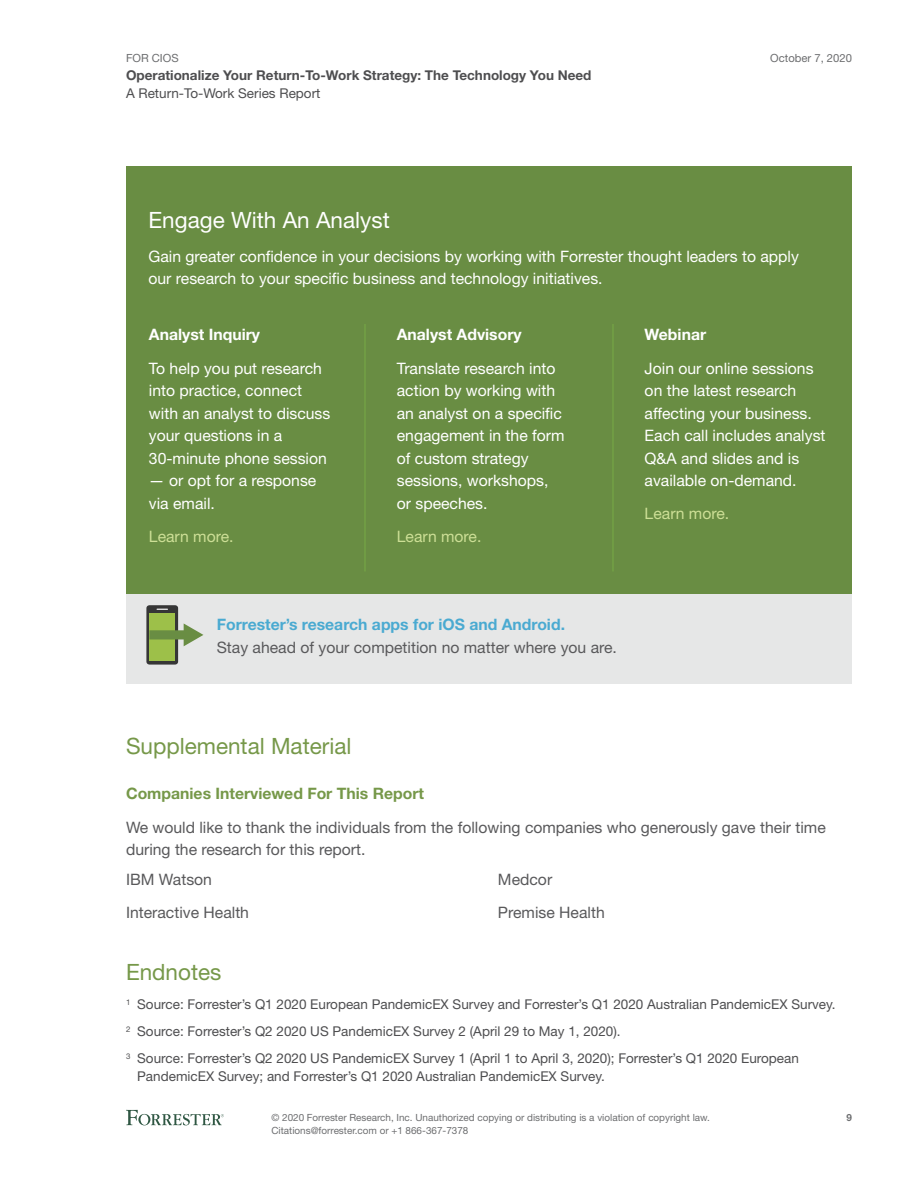
<style>
.page{position:relative;width:918px;height:1188px;background:#fff}
.page>*{position:absolute;margin:0;border:0;box-sizing:border-box;transform-origin:0 0}
.t1{font:22.5px "Helvetica Neue LT Std";color:#769849}
.t2{font:22.5px "Helvetica Neue LT Std";color:#fff}
.t3{font:15.75px/22.5px "Helvetica Neue LT Std";color:#fff}
.t4{font:15.75px/33px "Helvetica Neue LT Std";color:#59595b}
.t5{font:700 15.75px "Helvetica Neue LT Std";color:#4aaad1}
.t6{font:700 15.75px "Helvetica Neue LT Std";color:#fff}
.t7{font:700 15.75px "Helvetica Neue LT Std";color:#769849}
.t8{font:15.75px "Helvetica Neue LT Std";color:#cddf96}
.t9{font:13.5px/27px "Helvetica Neue LT Std";color:#4e4e50}
.t10{font:700 13.5px "Helvetica Neue LT Std";color:#4e4e50}
.t11{font:11.25px "Helvetica Neue LT Std";color:#6d6e70}
.t12{font:9.9px/12.8px "Helvetica Neue LT Std";color:#6d6e70}
.t13{font:700 9.9px "Helvetica Neue LT Std";color:#6d6e70}
</style>
<div class="page">
<svg style="left:126px;top:1110px;width:98px;height:15px"></svg>
<div style="left:126px;top:166px;width:726px;height:428px;background:#698d43"></div>
<hr style="left:364px;top:324px;width:2px;height:248px;background:#73a145">
<hr style="left:612px;top:324px;width:2px;height:248px;background:#73a145">
<div style="left:126px;top:594px;width:726px;height:90px;background:#e6e7e7"></div>
<svg style="left:146px;top:605px;width:32px;height:60px"></svg>
<div style="left:149px;top:613px;width:26px;height:48px;background:#9dc049"></div>
<div style="left:149px;top:630px;width:38px;height:9px;background:#698d43"></div>
<svg style="left:184px;top:623px;width:19px;height:23px"></svg>
<p class="t11" style="left:126px;top:51px;width:54px">For CIOs</p>
<p class="t10" style="left:126px;top:67px;width:467px">Operationalize Your Return-To-Work Strategy: The Technology You Need</p>
<p class="t9" style="left:126px;top:79px;width:196px">A Return-To-Work Series Report</p>
<p class="t11" style="left:770px;top:51px;width:83px">October 7, 2020</p>
<h1 class="t2" style="left:148px;top:207px;width:243px">Engage With An Analyst</h1>
<p class="t3" style="left:148px;top:245px;width:652px">Gain greater confidence in your decisions by working with Forrester thought leaders to apply our research to your specific business and technology initiatives.</p>
<p class="t6" style="left:149px;top:325px;width:113px">Analyst Inquiry</p>
<p class="t3" style="left:149px;top:357px;width:183px">To help you put research into practice, connect with an analyst to discuss your questions in a<br>30-minute phone session</p>
<p class="t3" style="left:149px;top:469px;width:169px">— or opt for a response via email.</p>
<p class="t8" style="left:149px;top:527px;width:86px">Learn more.</p>
<p class="t6" style="left:397px;top:325px;width:126px">Analyst Advisory</p>
<p class="t3" style="left:397px;top:356px;width:169px">Translate research into action by working with an analyst on a specific engagement in the form of custom strategy sessions, workshops, or speeches.</p>
<p class="t8" style="left:397px;top:527px;width:86px">Learn more.</p>
<p class="t6" style="left:645px;top:325px;width:63px">Webinar</p>
<p class="t3" style="left:645px;top:357px;width:182px">Join our online sessions on the latest research affecting your business.<br>Each call includes analyst<br>Q&amp;A and slides and is available on-demand.</p>
<p class="t8" style="left:645px;top:504px;width:86px">Learn more.</p>
<p class="t5" style="left:217px;top:615px;width:350px">Forrester’s research apps for iOS and Android.</p>
<p class="t4" style="left:217px;top:631px;width:402px">Stay ahead of your competition no matter where you are.</p>
<h1 class="t1" style="left:126px;top:733px;width:227px">Supplemental Material</h1>
<p class="t7" style="left:126px;top:784px;width:300px">Companies Interviewed For This Report</p>
<p class="t4" style="left:126px;top:816px;width:701px;line-height:22.5px">We would like to thank the individuals from the following companies who generously gave their time during the research for this report.</p>
<p class="t4" style="left:126px;top:862px;width:125px">I BM Watson<br>I nteractive Health</p>
<p class="t4" style="left:498px;top:862px;width:108px">Medcor<br>Premise Health</p>
<h1 class="t1" style="left:126px;top:958px;width:97px">Endnotes</h1>
<p class="t9" style="left:126px;top:991px;width:711px"><sup>1</sup> Source: Forrester’s Q1 2020 European PandemicEX Survey and Forrester’s Q1 2020 Australian PandemicEX Survey.<br><sup>2</sup> Source: Forrester’s Q2 2020 US PandemicEX Survey 2 (April 29 to May 1, 2020).<br><sup>3</sup> Source: Forrester’s Q2 2020 US PandemicEX Survey 1 (April 1 to April 3, 2020); Forrester’s Q1 2020 European</p>
<p class="t9" style="left:137px;top:1063px;width:469px">PandemicEX Survey; and Forrester’s Q1 2020 Australian PandemicEX Survey.</p>
<p class="t12" style="left:272px;top:1111px;width:440px">© 2020 Forrester Research, Inc. Unauthorized copying or distributing is a violation of copyright law.<br>Citations@forrester.com or +1 866-367-7378</p>
<p class="t13" style="left:846px;top:1112px;width:7px">9</p>
</div>
